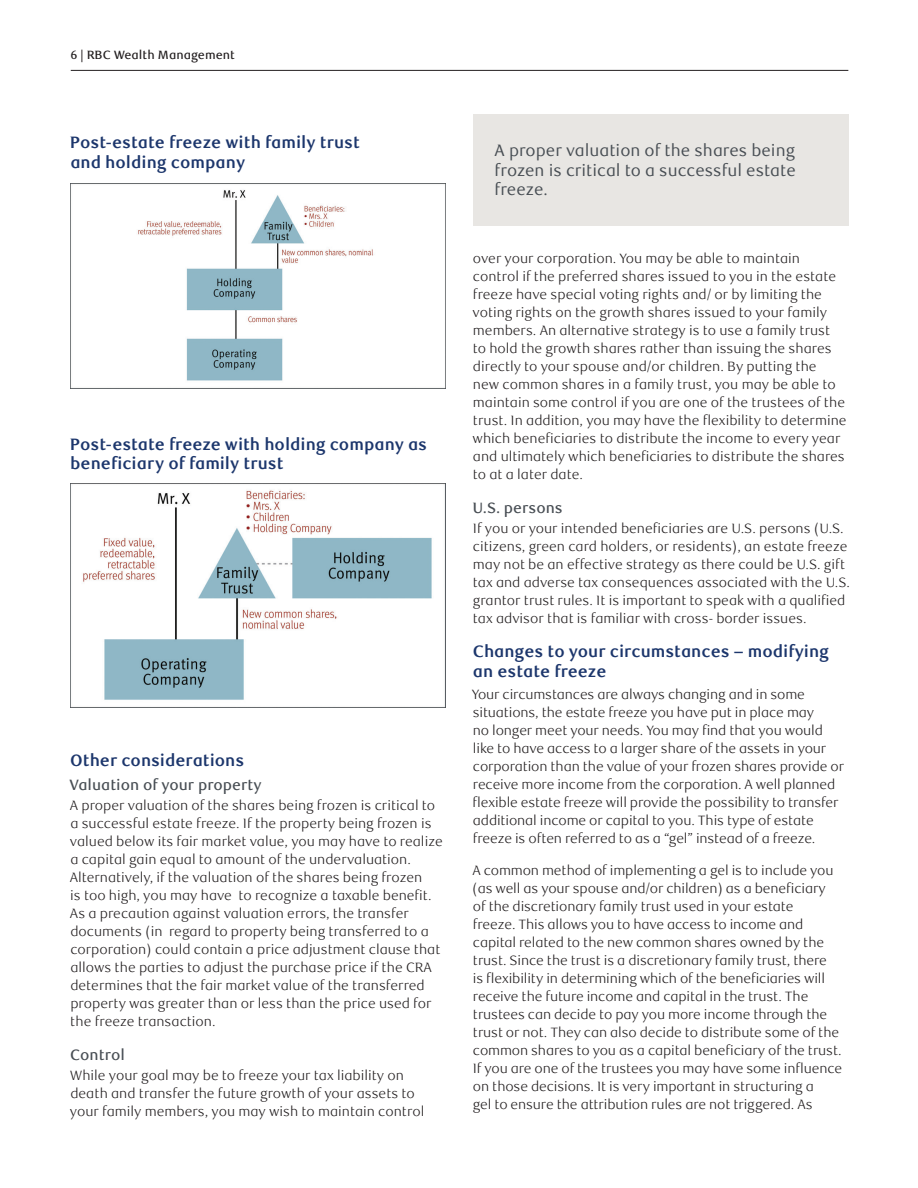
<style>
.page{position:relative;width:918px;height:1188px;background:#fff}
.page>*{position:absolute;margin:0;border:0;box-sizing:border-box;transform-origin:0 0}
.t1{font:700 16.5px/19.5px "RBC Text";color:#1c366c}
.t2{font:16.5px/19.5px "RBC Text";color:#484e54;text-align:justify}
.t3{font:500 15px "RBC Text";color:#484e54}
.t4{font:300 13.5px/18px "RBC Text";color:#231f20}
.t5{font:500 12px "RBC Text";color:#231f20}
</style>
<div class="page">
<div style="left:473px;top:114px;width:375px;height:112px;background:#e8e6e3"></div>
<hr style="left:71px;top:70px;width:777px;height:1px;background:#231f20">
<img style="left:70px;top:183px;width:376px;height:205px">
<img style="left:70px;top:483px;width:375px;height:225px">
<p class="t5" style="left:71px;top:47px;width:166px">6 | RBC Wealth Management</p>
<p class="t1" style="left:70px;top:133px;width:291px">Post-estate freeze with family trust and holding company</p>
<p class="t1" style="left:70px;top:435px;width:359px">Post-estate freeze with holding company as benefciary of family trust</p>
<h2 class="t1" style="left:70px;top:751px;width:176px">Other considerations</h2>
<h3 class="t3" style="left:70px;top:776px;width:194px">Valuation of your property</h3>
<p class="t4" style="left:70px;top:797px;width:374px">A proper valuation of the shares being frozen is critical to a successful estate freeze. If the property being frozen is valued below its fair market value, you may have to realize a capital gain equal to amount of the undervaluation.<br>Alternatively, if the valuation of the shares being frozen<br>is too high, you may have to recognize a taxable beneft.<br>As a precaution against valuation errors, the transfer documents (in regard to property being transferred to a corporation) could contain a price adjustment clause that allows the parties to adjust the purchase price if the CRA determines that the fair market value of the transferred property was greater than or less than the price used for the freeze transaction.</p>
<p class="t3" style="left:70px;top:1046px;width:56px">Control</p>
<p class="t4" style="left:70px;top:1067px;width:356px">While your goal may be to freeze your tax liability on death and transfer the future growth of your assets to your family members, you may wish to maintain control</p>
<h2 class="t2" style="left:495px;top:141px;width:303px">A proper valuation of the shares being frozen is critical to a successful estate freeze.</h2>
<p class="t4" style="left:473px;top:250px;width:376px">over your corporation. You may be able to maintain control if the preferred shares issued to you in the estate freeze have special voting rights and/ or by limiting the voting rights on the growth shares issued to your family members. An alternative strategy is to use a family trust<br>to hold the growth shares rather than issuing the shares directly to your spouse and/or children. By putting the<br>new common shares in a family trust, you may be able to maintain some control if you are one of the trustees of the trust. In addition, you may have the fexibility to determine which benefciaries to distribute the income to every year and ultimately which benefciaries to distribute the shares to at a later date.</p>
<h3 class="t3" style="left:473px;top:499px;width:92px">U.S. persons</h3>
<p class="t4" style="left:473px;top:520px;width:379px">If you or your intended benefciaries are U.S. persons (U.S. citizens, green card holders, or residents), an estate freeze may not be an effective strategy as there could be U.S. gift tax and adverse tax consequences associated with the U.S. grantor trust rules. It is important to speak with a qualifed tax advisor that is familiar with cross- border issues.</p>
<h2 class="t1" style="left:473px;top:642px;width:358px">Changes to your circumstances – modifying an estate freeze</h2>
<p class="t4" style="left:472px;top:685px;width:374px">Your circumstances are always changing and in some situations, the estate freeze you have put in place may<br>no longer meet your needs. You may fnd that you would like to have access to a larger share of the assets in your corporation than the value of your frozen shares provide or receive more income from the corporation. A well planned fexible estate freeze will provide the possibility to transfer additional income or capital to you. This type of estate freeze is often referred to as a “gel” instead of a freeze.</p>
<p class="t4" style="left:472px;top:862px;width:371px">A common method of implementing a gel is to include you (as well as your spouse and/or children) as a benefciary of the discretionary family trust used in your estate<br>freeze. This allows you to have access to income and capital related to the new common shares owned by the trust. Since the trust is a discretionary family trust, there<br>is fexibility in determining which of the benefciaries will receive the future income and capital in the trust. The trustees can decide to pay you more income through the trust or not. They can also decide to distribute some of the common shares to you as a capital benefciary of the trust.<br>If you are one of the trustees you may have some infuence on those decisions. It is very important in structuring a<br>gel to ensure the attribution rules are not triggered. As</p>
</div>
